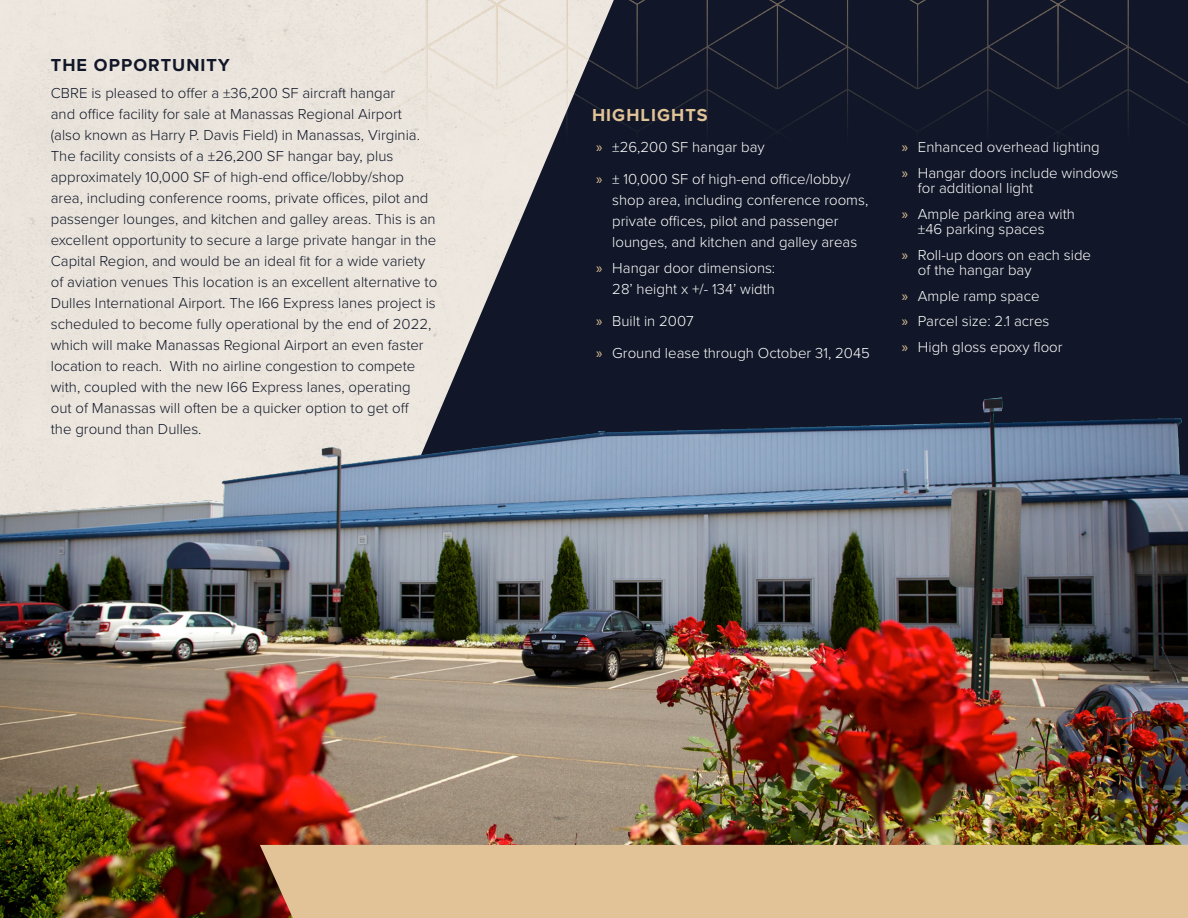
<style>
.page{position:relative;width:1188px;height:918px;background:#fff}
.page>*{position:absolute;margin:0;border:0;box-sizing:border-box;transform-origin:0 0}
.t1{font:700 18px "Proxima Nova";letter-spacing:.06em;color:#111728}
.t2{font:700 18px "Proxima Nova";letter-spacing:.06em;color:#e2c397}
.body{font:300 15px/21px "Proxima Nova";color:#111728}
.t3{font:300 15px/21px "Proxima Nova";color:#fff}
.s1{font-family:"Myriad Pro";font-weight:400;color:#e2c397}
</style>
<div class="page">
<div style="left:0;top:0;width:1188px;height:527px;background:#eae4dd"></div>
<img style="left:0;top:137px;width:1188px;height:781px">
<img style="left:383px;top:0;width:805px;height:142px">
<div style="left:260px;top:845px;width:928px;height:73px;background:#e2c397"></div>
<h1 class="t1" style="left:51px;top:52px;width:180px">THE OPPORTUNITY</h1>
<p class="body" style="left:51px;top:81px;width:388px">CBRE is pleased to offer a ±36,200 SF aircraft hangar<br>and office facility for sale at Manassas Regional Airport<br>(also known as Harry P. Davis Field) in Manassas, Virginia.<br>The facility consists of a ±26,200 SF hangar bay, plus approximately 10,000 SF of high-end office/lobby/shop area, including conference rooms, private offices, pilot and passenger lounges, and kitchen and galley areas. This is an excellent opportunity to secure a large private hangar in the Capital Region, and would be an ideal fit for a wide variety of aviation venues This location is an excellent alternative to Dulles International Airport. The I66 Express lanes project is scheduled to become fully operational by the end of 2022, which will make Manassas Regional Airport an even faster location to reach. With no airline congestion to compete with, coupled with the new I66 Express lanes, operating<br>out of Manassas will often be a quicker option to get off<br>the ground than Dulles.</p>
<h1 class="t2" style="left:592px;top:101px;width:117px">HIGHLIGHTS</h1>
<p class="t3" style="left:596px;top:136px;width:170px"><span class="s1">»</span> ±26,200 SF hangar bay</p>
<p class="t3" style="left:612px;top:168px;width:257px;text-indent:-16px"><span class="s1">»</span> ± 10,000 SF of high-end office/lobby/ shop area, including conference rooms, private offices, pilot and passenger lounges, and kitchen and galley areas</p>
<p class="t3" style="left:596px;top:257px;width:181px;text-align:right"><span class="s1">»</span> Hangar door dimensions:<br>28’ height x +/- 134’ width</p>
<p class="t3" style="left:596px;top:310px;width:99px"><span class="s1">»</span> Built in 2007</p>
<p class="t3" style="left:596px;top:341px;width:275px"><span class="s1">»</span> Ground lease through October 31, 2045</p>
<p class="t3" style="left:902px;top:136px;width:200px"><span class="s1">»</span> Enhanced overhead lighting</p>
<p class="t3" style="left:918px;top:165px;width:202px;line-height:15px;text-indent:-16px"><span class="s1">»</span> Hangar doors include windows for additional light</p>
<p class="t3" style="left:918px;top:206px;width:159px;line-height:15px;text-indent:-16px"><span class="s1">»</span> Ample parking area with ±46 parking spaces</p>
<p class="t3" style="left:918px;top:247px;width:175px;line-height:15px;text-indent:-16px"><span class="s1">»</span> Roll-up doors on each side of the hangar bay</p>
<p class="t3" style="left:902px;top:284px;width:139px"><span class="s1">»</span> Ample ramp space</p>
<p class="t3" style="left:902px;top:310px;width:149px"><span class="s1">»</span> Parcel size: 2.1 acres</p>
<p class="t3" style="left:902px;top:336px;width:162px"><span class="s1">»</span> High gloss epoxy floor</p>
</div>
